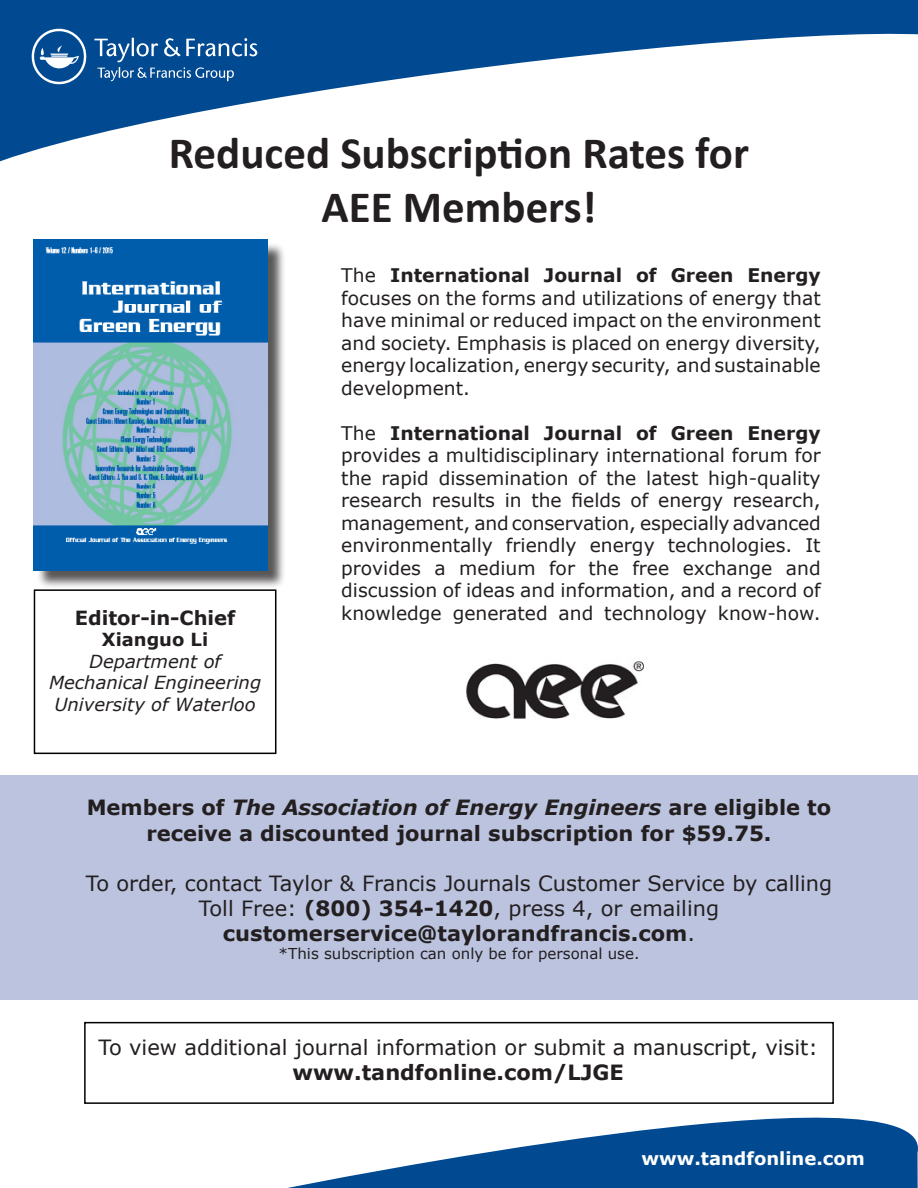
<style>
.page{position:relative;width:918px;height:1188px;background:#fff}
.page>*{position:absolute;margin:0;border:0;box-sizing:border-box;transform-origin:0 0}
.t1{font:700 45px/54px "Calibri";color:#231f20;text-align:center}
.t2{font:700 21px/25.2px "Verdana";color:#231f20;text-align:center}
.t3{font:21px "Verdana";color:#231f20}
.t4{font:italic 700 21px "Verdana";color:#231f20}
.t5{font:700 19.5px "Verdana";color:#231f20}
.t6{font:18.75px/22.5px "Verdana";color:#231f20;text-align:justify}
.t7{font:700 18.75px "Verdana";color:#231f20}
.t8{font:italic 18px "Verdana";color:#231f20}
.t9{font:700 18px "Verdana";color:#fff}
.t10{font:700 18px "Verdana";color:#231f20}
.t11{font:15px "Verdana";color:#231f20}
.s1{font-weight:400}
.s2{font-style:normal}
</style>
<div class="page">
<div style="left:0;top:776px;width:918px;height:224px;background:#bbc3de"></div>
<svg style="left:0;top:0;width:918px;height:268px"></svg>
<svg style="left:288px;top:1117px;width:630px;height:71px;fill:#014a91"></svg>
<div style="left:84px;top:1022px;width:750px;height:82px;background:#fff;border:2px solid #000"></div>
<div style="left:34px;top:589px;width:242px;height:165px;border:2px solid #000"></div>
<div style="left:36px;top:242px;width:250px;height:347px;background:#231f20;opacity:.75"></div>
<img style="left:34px;top:240px;width:233px;height:330px">
<img style="left:27px;top:25px;width:234px;height:63px">
<img style="left:466px;top:661px;width:178px;height:58px">
<p class="t1" style="left:169px;top:126px;width:582px">Reduced Subscription Rates for<br>AEE Members!</p>
<p class="t5" style="left:75px;top:604px;width:162px">Editor-in-Chief</p>
<p class="t10" style="left:102px;top:627px;width:108px">Xianguo Li</p>
<p class="t8" style="left:89px;top:649px;width:133px">Department of</p>
<p class="t8" style="left:49px;top:670px;width:214px">Mechanical Engineering</p>
<p class="t8" style="left:54px;top:692px;width:203px">University of Waterloo</p>
<p class="t7" style="left:341px;top:262px;width:481px"><span class="s1">The</span> International Journal of Green Energy</p>
<p class="t6" style="left:341px;top:286px;width:481px">focuses on the forms and utilizations of energy that have minimal or reduced impact on the environment and society. Emphasis is placed on energy diversity, energy localization, energy security, and sustainable development.</p>
<p class="t7" style="left:341px;top:420px;width:481px"><span class="s1">The</span> International Journal of Green Energy</p>
<p class="t6" style="left:341px;top:444px;width:481px">provides a multidisciplinary international forum for the rapid dissemination of the latest high-quality</p>
<p class="t6" style="left:341px;top:489px;width:481px">research results in the fields of energy research,</p>
<p class="t6" style="left:341px;top:511px;width:481px">management, and conservation, especially advanced environmentally friendly energy technologies. It provides a medium for the free exchange and discussion of ideas and information, and a record of knowledge generated and technology know-how.</p>
<p class="t4" style="left:87px;top:793px;width:746px"><span class="s2">Members of</span> The Association of Energy Engineers <span class="s2">are eligible to</span></p>
<p class="t2" style="left:146px;top:820px;width:627px">receive a discounted journal subscription for $59.75.</p>
<p class="t3" style="left:86px;top:869px;width:748px">To order, contact Taylor &amp; Francis Journals Customer Service by calling</p>
<p class="t2" style="left:199px;top:896px;width:522px"><span class="s1">Toll Free:</span> (800) 354-1420<span class="s1">, press 4, or emailing </span>customerservice@taylorandfrancis.com<span class="s1">.</span></p>
<p class="t11" style="left:279px;top:944px;width:362px">*This subscription can only be for personal use.</p>
<p class="t3" style="left:98px;top:1033px;width:721px">To view additional journal information or submit a manuscript, visit:</p>
<p class="t2" style="left:292px;top:1060px;width:333px">www.tandfonline.com/LJGE</p>
<p class="t9" style="left:642px;top:1146px;width:225px">www.tandfonline.com</p>
</div>
